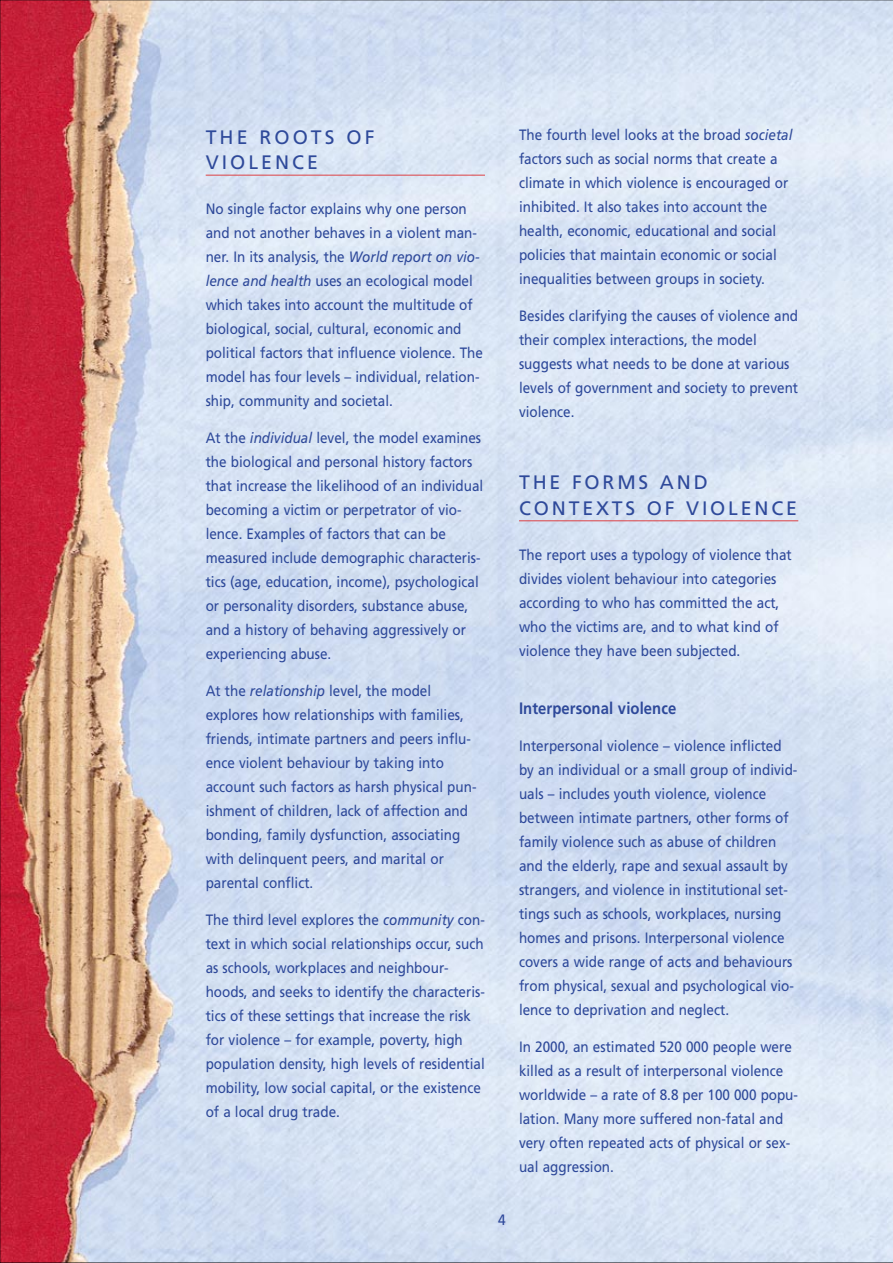
<style>
.page{position:relative;width:893px;height:1263px;background:#fff}
.page>*{position:absolute;margin:0;border:0;box-sizing:border-box;transform-origin:0 0}
.t1{font:19.5px/25.5px "Frutiger";letter-spacing:.145em;color:#2e499a}
.t2{font:700 16.5px "Frutiger";letter-spacing:.005em;color:#2e499a;scale:.9 1}
.t3{font:15px/24px "Frutiger";color:#2e499a;scale:.9 1}
.s1{font-style:italic}
</style>
<div class="page">
<img style="left:2px;top:2px;width:888px;height:1259px">
<hr style="left:206px;top:175px;width:279px;height:1px;background:#dd4144">
<hr style="left:519px;top:520px;width:279px;height:1px;background:#dd4144">
<h1 class="t1" style="left:206px;top:126px;width:170px">THE ROOTS OF<br>VIOLENCE</h1>
<p class="t3" style="left:206px;top:198px;width:309px">No single factor explains why one person and not another behaves in a violent man&shy;ner. In its analysis, the <span class="s1">World report on vio&shy;lence and health</span> uses an ecological model which takes into account the multitude of biological, social, cultural, economic and political factors that influence violence. The model has four levels – individual, relation&shy;ship, community and societal.</p>
<p class="t3" style="left:206px;top:427px;width:310px">At the <span class="s1">individual</span> level, the model examines the biological and personal history factors that increase the likelihood of an individual becoming a victim or perpetrator of vio&shy;lence. Examples of factors that can be measured include demographic characteris&shy;tics (age, education, income), psychological or personality disorders, substance abuse, and a history of behaving aggressively or experiencing abuse.</p>
<p class="t3" style="left:206px;top:680px;width:302px">At the <span class="s1">relationship</span> level, the model explores how relationships with families, friends, intimate partners and peers influ&shy;ence violent behaviour by taking into account such factors as harsh physical pun&shy;ishment of children, lack of affection and bonding, family dysfunction, associating with delinquent peers, and marital or parental conflict.</p>
<p class="t3" style="left:206px;top:909px;width:312px">The third level explores the <span class="s1">community</span> con&shy;text in which social relationships occur, such as schools, workplaces and neighbour&shy;hoods, and seeks to identify the characteris&shy;tics of these settings that increase the risk for violence – for example, poverty, high population density, high levels of residential mobility, low social capital, or the existence of a local drug trade.</p>
<p class="t3" style="left:519px;top:124px;width:305px">The fourth level looks at the broad <span class="s1">societal </span>factors such as social norms that create a climate in which violence is encouraged or inhibited. It also takes into account the health, economic, educational and social policies that maintain economic or social inequalities between groups in society.</p>
<p class="t3" style="left:519px;top:305px;width:312px">Besides clarifying the causes of violence and their complex interactions, the model suggests what needs to be done at various levels of government and society to prevent violence.</p>
<h1 class="t1" style="left:519px;top:471px;width:279px">THE FORMS AND<br>CONTEXTS OF VIOLENCE</h1>
<p class="t3" style="left:519px;top:544px;width:304px">The report uses a typology of violence that divides violent behaviour into categories according to who has committed the act, who the victims are, and to what kind of violence they have been subjected.</p>
<p class="t2" style="left:519px;top:702px;width:176px">Interpersonal violence</p>
<p class="t3" style="left:519px;top:735px;width:311px">Interpersonal violence – violence inflicted by an individual or a small group of individ&shy;uals – includes youth violence, violence between intimate partners, other forms of family violence such as abuse of children and the elderly, rape and sexual assault by strangers, and violence in institutional set&shy;tings such as schools, workplaces, nursing homes and prisons. Interpersonal violence covers a wide range of acts and behaviours from physical, sexual and psychological vio&shy;lence to deprivation and neglect.</p>
<p class="t3" style="left:519px;top:1036px;width:311px">In 2000, an estimated 520 000 people were killed as a result of interpersonal violence worldwide – a rate of 8.8 per 100 000 popu&shy;lation. Many more suffered non-fatal and very often repeated acts of physical or sex&shy;ual aggression.</p>
<p class="t3" style="left:498px;top:1209px;width:10px">4</p>
</div>
